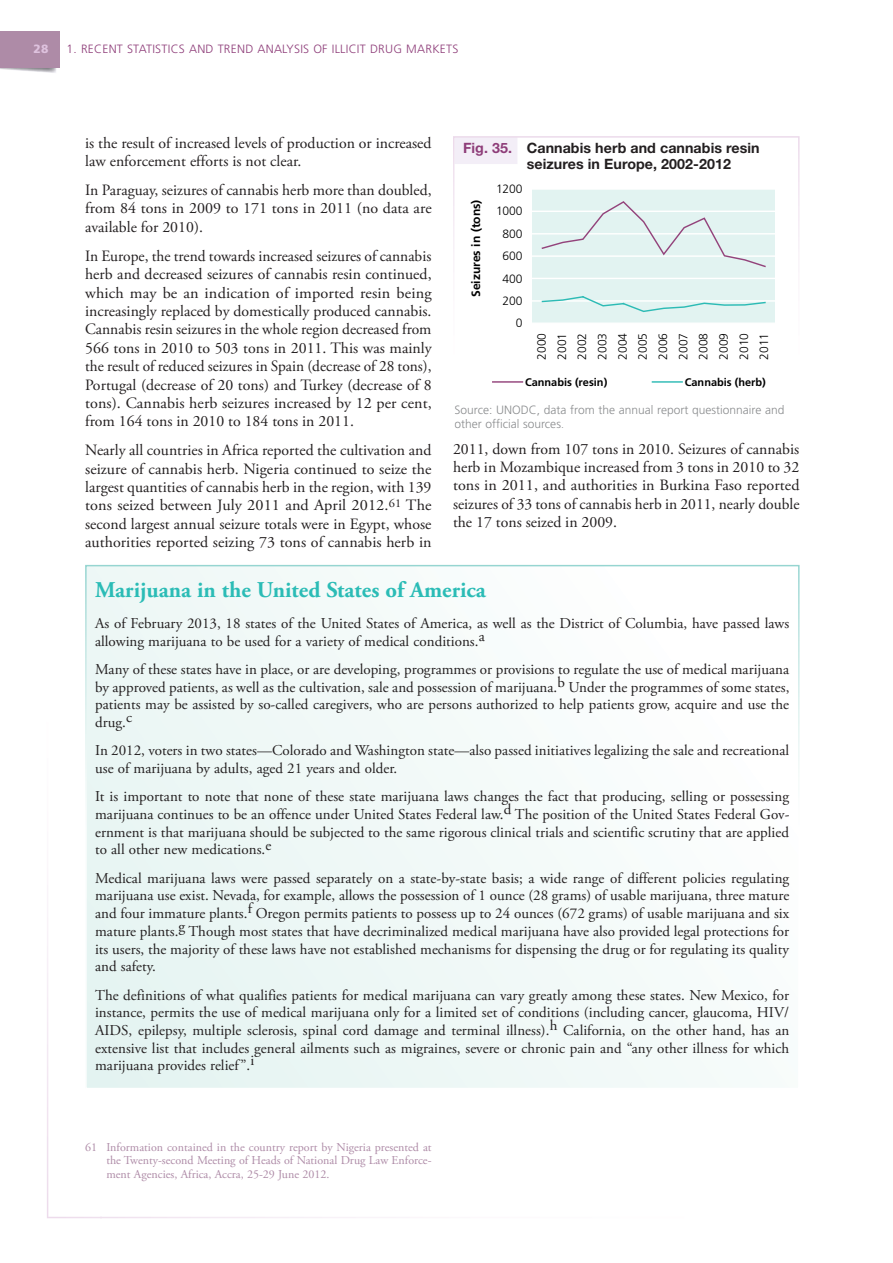
<style>
.page{position:relative;width:893px;height:1263px;background:#fff}
.page>*{position:absolute;margin:0;border:0;box-sizing:border-box;transform-origin:0 0}
.t1{font:700 22.5px "Adobe Garamond Pro";color:#2bbcb6}
.t2{font:15.75px/18.5px "Adobe Garamond Pro";color:#231f20;text-align:justify}
.t3{font:15px/17.7px "Adobe Garamond Pro";color:#231f20;text-align:justify}
.t4{font:700 14.25px/15.8px "Helvetica Neue";letter-spacing:.005em;color:#231f20}
.t5{font:12px/13.5px "Adobe Garamond Pro";color:#ae8ba7;text-align:justify}
.t6{font:300 12px/13.5px "Frutiger";color:#8a8c8e}
.t7{font:300 12px/20.2px "Frutiger";letter-spacing:-.005em;color:#000;text-align:justify}
.t8{font:300 12px "Frutiger";letter-spacing:.02em;color:#8e3d79}
.t9{font:700 12px "Frutiger";color:#000}
.t10{font:900 12px "Frutiger";color:#dec2de}
.t11{font:700 10.95px "Frutiger";color:#000}
.s1{color:#8e3d79}
.s2{font-size:10.5px}
</style>
<div class="page">
<img style="left:47px;top:885px;width:53px;height:333px">
<svg style="left:57px;top:31px;width:3px;height:37px"></svg>
<img style="left:0;top:67px;width:57px;height:6px">
<div style="left:0;top:31px;width:59px;height:36px;background:#ae8ba7"></div>
<div style="left:454px;top:137px;width:63px;height:27px;background:#f3eef7"></div>
<div style="left:453px;top:136px;width:346px;height:295px;border:2px solid #fff"></div>
<div style="left:532px;top:189px;width:243px;height:134px;background:#e2f3f1"></div>
<hr style="left:532px;top:300px;width:243px;height:2px;background:#fff">
<hr style="left:532px;top:278px;width:243px;height:1px;background:#fff">
<hr style="left:532px;top:255px;width:243px;height:2px;background:#fff">
<hr style="left:532px;top:233px;width:243px;height:2px;background:#fff">
<hr style="left:532px;top:211px;width:243px;height:1px;background:#fff">
<hr style="left:532px;top:188px;width:243px;height:2px;background:#fff">
<svg style="left:541px;top:201px;width:226px;height:67px"></svg>
<svg style="left:541px;top:296px;width:225px;height:17px"></svg>
<hr style="left:493px;top:381px;width:29px;height:2px;background:#93437b">
<hr style="left:652px;top:381px;width:30px;height:2px;background:#2dbbb5">
<svg style="left:88px;top:568px;width:631px;height:518px"></svg>
<p class="t10" style="left:34px;top:44px;width:16px">28</p>
<p class="t8" style="left:67px;top:44px;width:393px">1. RECENT STATISTICS AND TREND ANALYSIS OF ILLICIT DRUG MARKETS</p>
<p class="t2" style="left:85px;top:135px;width:348px">is the result of increased levels of production or increased law enforcement efforts is not clear.</p>
<p class="t2" style="left:85px;top:182px;width:348px">In Paraguay, seizures of cannabis herb more than doubled, from 84 tons in 2009 to 171 tons in 2011 (no data are available for 2010).</p>
<p class="t2" style="left:85px;top:248px;width:348px">In Europe, the trend towards increased seizures of cannabis herb and decreased seizures of cannabis resin continued, which may be an indication of imported resin being increasingly replaced by domestically produced cannabis.<br>Cannabis resin seizures in the whole region decreased from 566 tons in 2010 to 503 tons in 2011. This was mainly the result of reduced seizures in Spain (decrease of 28 tons), Portugal (decrease of 20 tons) and Turkey (decrease of 8 tons). Cannabis herb seizures increased by 12 per cent, from 164 tons in 2010 to 184 tons in 2011.</p>
<p class="t2" style="left:85px;top:442px;width:348px">Nearly all countries in Africa reported the cultivation and seizure of cannabis herb. Nigeria continued to seize the largest quantities of cannabis herb in the region, with 139 tons seized between July 2011 and April 2012.<sup>61</sup> The second largest annual seizure totals were in Egypt, whose authorities reported seizing 73 tons of cannabis herb in</p>
<p class="t4" style="left:527px;top:142px;width:234px;text-indent:-64px"><span class="s1">Fig. 35.</span> Cannabis herb and cannabis resin seizures in Europe, 2002-2012</p>
<p class="t9" style="left:471px;top:297px;width:99px;rotate:-90deg">Seizures in (tons)</p>
<p class="t7" style="left:496px;top:180px;width:28px">1200</p>
<p class="t7" style="left:496px;top:202px;width:28px">1000</p>
<p class="t7" style="left:503px;top:225px;width:22px">800</p>
<p class="t7" style="left:503px;top:247px;width:22px">600</p>
<p class="t7" style="left:503px;top:269px;width:22px">400</p>
<p class="t7" style="left:503px;top:292px;width:22px">200</p>
<p class="t7" style="left:516px;top:314px;width:8px">0</p>
<p class="t7" style="left:532px;top:360px;width:28px;rotate:-90deg">2000<br>2001<br>2002<br>2003<br>2004<br>2005<br>2006<br>2007<br>2008<br>2009<br>2010<br>2011</p>
<p class="t11" style="left:525px;top:378px;width:84px">Cannabis (resin)</p>
<p class="t11" style="left:685px;top:378px;width:82px">Cannabis (herb)</p>
<p class="t6" style="left:454px;top:404px;width:331px">Source: UNODC, data from the annual report questionnaire and other official sources<span class="s2">.</span></p>
<p class="t2" style="left:453px;top:441px;width:348px">2011, down from 107 tons in 2010. Seizures of cannabis herb in Mozambique increased from 3 tons in 2010 to 32 tons in 2011, and authorities in Burkina Faso reported seizures of 33 tons of cannabis herb in 2011, nearly double the 17 tons seized in 2009.</p>
<h1 class="t1" style="left:95px;top:581px;width:392px">Marijuana in the United States of America</h1>
<p class="t3" style="left:95px;top:615px;width:696px">As of February 2013, 18 states of the United States of America, as well as the District of Columbia, have passed laws allowing marijuana to be used for a variety of medical conditions.a</p>
<p class="t3" style="left:95px;top:661px;width:696px">Many of these states have in place, or are developing, programmes or provisions to regulate the use of medical marijuana by approved patients, as well as the cultivation, sale and possession of marijuana.b Under the programmes of some states, patients may be assisted by so-called caregivers, who are persons authorized to help patients grow, acquire and use the drug.c</p>
<p class="t3" style="left:95px;top:743px;width:696px">In 2012, voters in two states—Colorado and Washington state—also passed initiatives legalizing the sale and recreational use of marijuana by adults, aged 21 years and older.</p>
<p class="t3" style="left:95px;top:789px;width:696px">It is important to note that none of these state marijuana laws changes the fact that producing, selling or possessing marijuana continues to be an offence under United States Federal law.d The position of the United States Federal Gov&shy;ernment is that marijuana should be subjected to the same rigorous clinical trials and scientific scrutiny that are applied to all other new medications.e</p>
<p class="t3" style="left:95px;top:870px;width:696px">Medical marijuana laws were passed separately on a state-by-state basis; a wide range of different policies regulating marijuana use exist. Nevada, for example, allows the possession of 1 ounce (28 grams) of usable marijuana, three mature and four immature plants.f Oregon permits patients to possess up to 24 ounces (672 grams) of usable marijuana and six mature plants.g Though most states that have decriminalized medical marijuana have also provided legal protections for its users, the majority of these laws have not established mechanisms for dispensing the drug or for regulating its quality and safety.</p>
<p class="t3" style="left:95px;top:987px;width:696px">The definitions of what qualifies patients for medical marijuana can vary greatly among these states. New Mexico, for instance, permits the use of medical marijuana only for a limited set of conditions (including cancer, glaucoma, HIV/ AIDS, epilepsy, multiple sclerosis, spinal cord damage and terminal illness).h California, on the other hand, has an extensive list that includes general ailments such as migraines, severe or chronic pain and “any other illness for which marijuana provides relief”.i</p>
<p class="t5" style="left:106px;top:1141px;width:327px;text-indent:-21px">61 Information contained in the country report by Nigeria presented at the Twenty-second Meeting of Heads of National Drug Law Enforce&shy;ment Agencies, Africa, Accra, 25-29 June 2012.</p>
</div>
